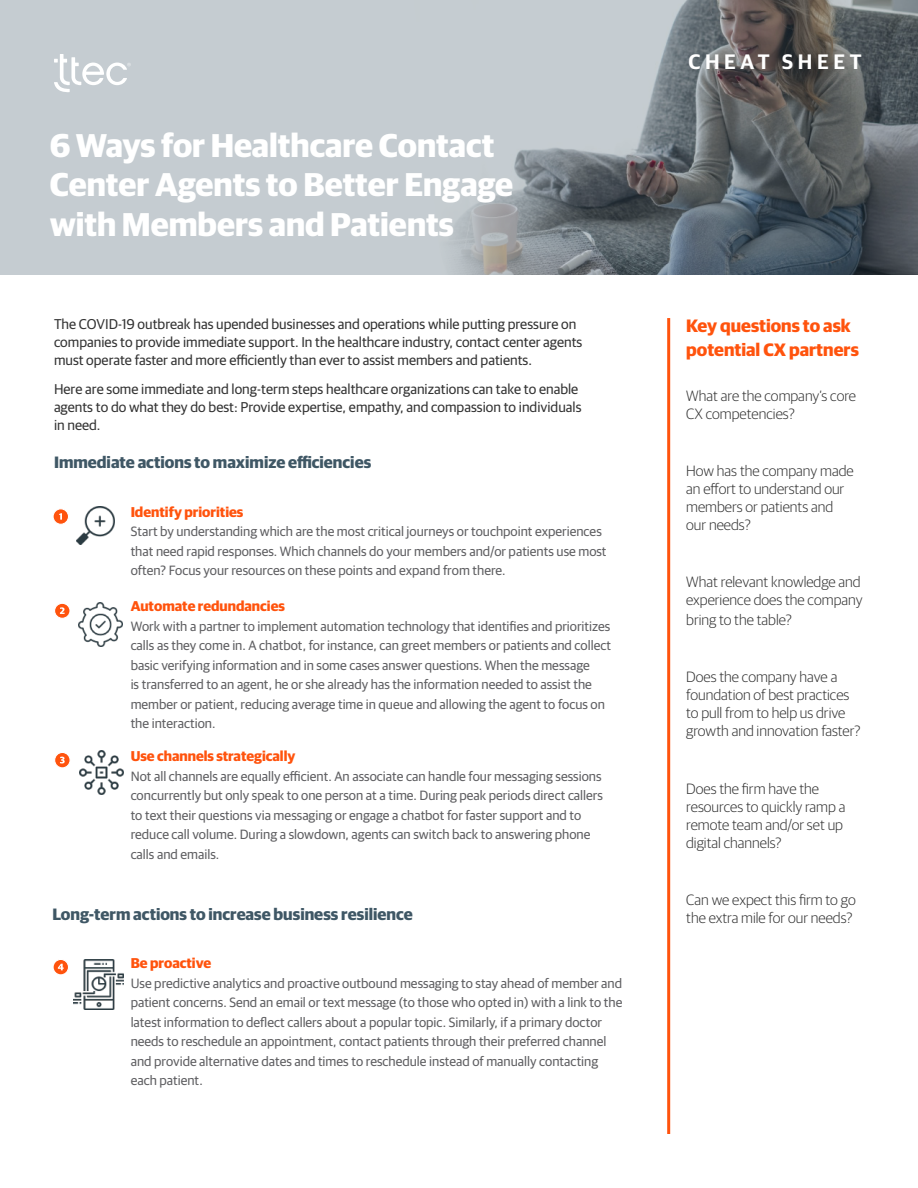
<style>
.page{position:relative;width:918px;height:1188px;background:#fff}
.page>*{position:absolute;margin:0;border:0;box-sizing:border-box;transform-origin:0 0}
.Title__H2{font:700 33px/39.6px "Guardian Sans";color:#fff}
.t1{font:600 21px "Guardian Sans";letter-spacing:.22em;color:#fff}
.Dark__H3{font:700 18px "Guardian Sans";color:#ff530d}
.Dark__Body{font:700 16.5px "Guardian Sans";color:#3f5765}
.Dark__Body-2{font:300 15px/18px "Guardian Sans";color:#333}
.Dark__Body-3{font:14.25px/18px "Guardian Sans";color:#333}
.small_body{font:700 14.25px "Guardian Sans";color:#ff530d}
.small_body-2{font:13.5px/19.5px "Guardian Sans";color:#5f5f62}
</style>
<div class="page">
<svg style="left:0;top:0;width:918px;height:274px;background:#9fa5aa"></svg>
<hr style="left:667px;top:318px;width:3px;height:816px;background:#ff530d">
<svg style="left:54px;top:54px;width:77px;height:38px"></svg>
<svg style="left:53px;top:509px;width:16px;height:15px"></svg>
<div style="left:52px;top:508px;width:17px;height:17px;border:1px solid #fff;border-radius:50%"></div>
<svg style="left:59px;top:513px;width:3px;height:7px"></svg>
<svg style="left:55px;top:603px;width:15px;height:15px"></svg>
<div style="left:54px;top:603px;width:17px;height:16px;border:1px solid #fff;border-radius:50%"></div>
<svg style="left:60px;top:607px;width:5px;height:7px"></svg>
<svg style="left:55px;top:752px;width:15px;height:16px"></svg>
<div style="left:54px;top:752px;width:17px;height:16px;border:1px solid #fff;border-radius:50%"></div>
<svg style="left:60px;top:757px;width:5px;height:6px"></svg>
<svg style="left:53px;top:959px;width:16px;height:16px"></svg>
<div style="left:53px;top:959px;width:16px;height:16px;border:1px solid #fff;border-radius:50%"></div>
<svg style="left:58px;top:964px;width:6px;height:6px"></svg>
<img style="left:76px;top:507px;width:38px;height:37px">
<img style="left:79px;top:603px;width:43px;height:43px">
<img style="left:80px;top:751px;width:43px;height:43px">
<img style="left:74px;top:960px;width:49px;height:50px">
<p class="Title__H2" style="left:50px;top:122px;width:465px">6 Ways for Healthcare Contact<br>Center Agents to Better Engage with Members and Patients</p>
<p class="Dark__Body-3" style="left:54px;top:314px;width:530px">The COVID-19 outbreak has upended businesses and operations while putting pressure on companies to provide immediate support. In the healthcare industry, contact center agents must operate faster and more efficiently than ever to assist members and patients.</p>
<p class="Dark__Body-3" style="left:54px;top:379px;width:529px">Here are some immediate and long-term steps healthcare organizations can take to enable agents to do what they do best: Provide expertise, empathy, and compassion to individuals in need.</p>
<p class="Dark__Body" style="left:54px;top:450px;width:319px">Immediate actions to maximize efficiencies</p>
<p class="small_body" style="left:131px;top:501px;width:114px">Identify priorities</p>
<p class="small_body-2" style="left:131px;top:521px;width:477px">Start by understanding which are the most critical journeys or touchpoint experiences that need rapid responses. Which channels do your members and/or patients use most often? Focus your resources on these points and expand from there.</p>
<p class="small_body" style="left:131px;top:595px;width:156px">Automate redundancies</p>
<p class="small_body-2" style="left:131px;top:615px;width:482px">Work with a partner to implement automation technology that identifies and prioritizes calls as they come in. A chatbot, for instance, can greet members or patients and collect basic verifying information and in some cases answer questions. When the message<br>is transferred to an agent, he or she already has the information needed to assist the member or patient, reducing average time in queue and allowing the agent to focus on the interaction.</p>
<p class="small_body" style="left:131px;top:745px;width:166px">Use channels strategically</p>
<p class="small_body-2" style="left:131px;top:765px;width:474px">Not all channels are equally efficient. An associate can handle four messaging sessions concurrently but only speak to one person at a time. During peak periods direct callers to text their questions via messaging or engage a chatbot for faster support and to reduce call volume. During a slowdown, agents can switch back to answering phone calls and emails.</p>
<p class="Dark__Body" style="left:52px;top:902px;width:362px">Long-term actions to increase business resilience</p>
<p class="small_body" style="left:131px;top:953px;width:82px">Be proactive</p>
<p class="small_body-2" style="left:131px;top:972px;width:493px">Use predictive analytics and proactive outbound messaging to stay ahead of member and patient concerns. Send an email or text message (to those who opted in) with a link to the latest information to deflect callers about a popular topic. Similarly, if a primary doctor needs to reschedule an appointment, contact patients through their preferred channel and provide alternative dates and times to reschedule instead of manually contacting each patient.</p>
<p class="t1" style="left:688px;top:47px;width:175px">CHEAT SHEET</p>
<p class="Dark__H3" style="left:686px;top:313px;width:166px">Key questions to ask</p>
<p class="Dark__H3" style="left:686px;top:336px;width:174px">potential CX partners</p>
<p class="Dark__Body-2" style="left:686px;top:386px;width:171px">What are the company’s core<br>CX competencies?</p>
<p class="Dark__Body-2" style="left:686px;top:461px;width:169px">How has the company made an effort to understand our members or patients and our needs?</p>
<p class="Dark__Body-2" style="left:686px;top:572px;width:178px">What relevant knowledge and experience does the company</p>
<p class="Dark__Body-2" style="left:686px;top:610px;width:107px">bring to the table?</p>
<p class="Dark__Body-2" style="left:686px;top:667px;width:176px">Does the company have a foundation of best practices to pull from to help us drive growth and innovation faster?</p>
<p class="Dark__Body-2" style="left:686px;top:779px;width:161px">Does the firm have the resources to quickly ramp a remote team and/or set up digital channels?</p>
<p class="Dark__Body-2" style="left:686px;top:890px;width:171px">Can we expect this firm to go the extra mile for our needs?</p>
</div>
